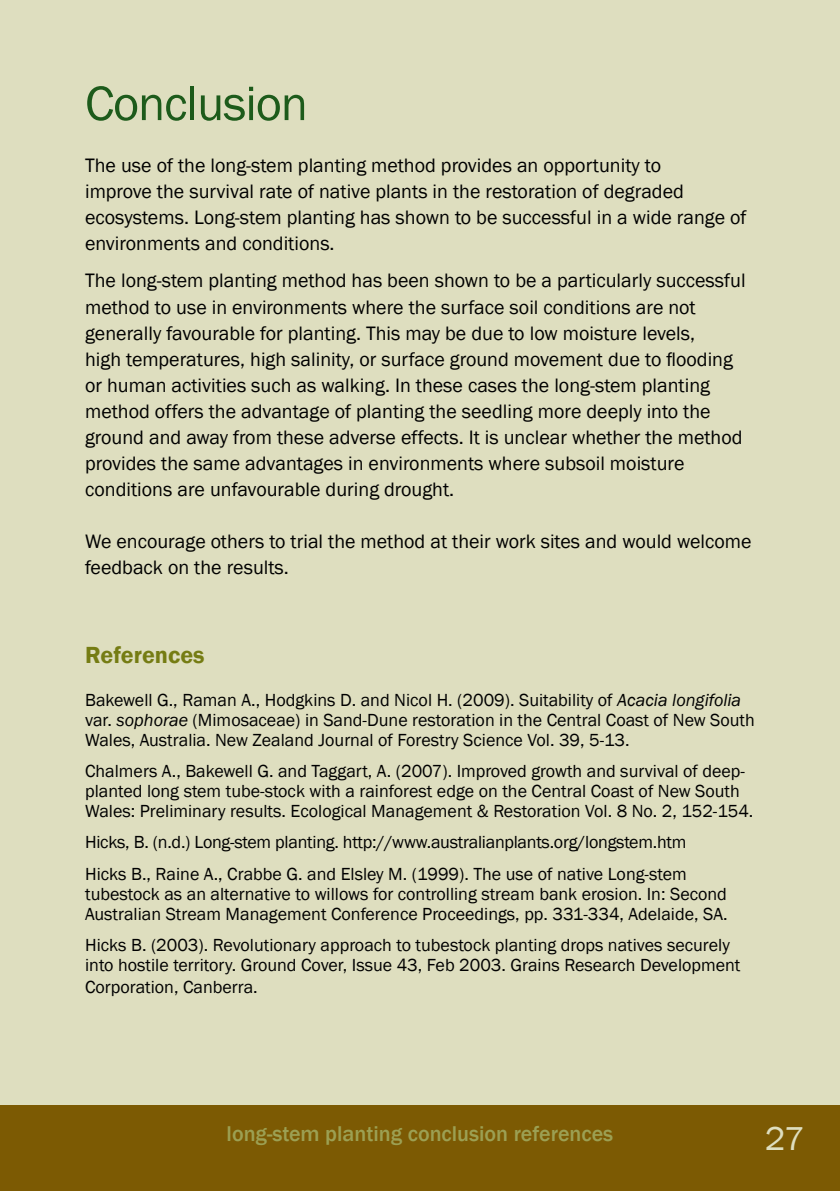
<style>
.page{position:relative;width:840px;height:1191px;background:#fff}
.page>*{position:absolute;margin:0;border:0;box-sizing:border-box;transform-origin:0 0}
.t1{font:50px "Franklin Gothic";letter-spacing:-.02em;color:#1d5b1b}
.t2{font:34px "Franklin Gothic";color:#dedebf;scale:1.04 1}
.t3{font:600 24px "Franklin Gothic";color:#757c13}
.t4{font:500 22px "Franklin Gothic";color:#9ca053}
.t5{font:20px/26px "Franklin Gothic";color:#000}
.t6{font:18px/20px "Franklin Gothic";color:#000}
.s1{font-style:italic}
</style>
<div class="page">
<div style="left:0;top:1106px;width:839px;height:85px;background:#7c5a03"></div>
<div style="left:0;top:0;width:839px;height:1105px;background:#dedebf"></div>
<h1 class="t1" style="left:85px;top:72px;width:224px">Conclusion</h1>
<p class="t5" style="left:85px;top:153px;width:662px">The use of the long-stem planting method provides an opportunity to<br>improve the survival rate of native plants in the restoration of degraded ecosystems. Long-stem planting has shown to be successful in a wide range of environments and conditions.</p>
<p class="t5" style="left:85px;top:268px;width:661px">The long-stem planting method has been shown to be a particularly successful method to use in environments where the surface soil conditions are not generally favourable for planting. This may be due to low moisture levels,<br>high temperatures, high salinity, or surface ground movement due to flooding or human activities such as walking. In these cases the long-stem planting method offers the advantage of planting the seedling more deeply into the ground and away from these adverse effects. It is unclear whether the method provides the same advantages in environments where subsoil moisture conditions are unfavourable during drought.</p>
<p class="t5" style="left:85px;top:528px;width:667px">We encourage others to trial the method at their work sites and would welcome feedback on the results.</p>
<h3 class="t3" style="left:85px;top:640px;width:121px">References</h3>
<p class="t6" style="left:85px;top:690px;width:670px">Bakewell G., Raman A., Hodgkins D. and Nicol H. (2009). Suitability of <span class="s1">Acacia longifolia </span>var. <span class="s1">sophorae</span> (Mimosaceae) in Sand-Dune restoration in the Central Coast of New South<br>Wales, Australia. New Zealand Journal of Forestry Science Vol. 39, 5-13.</p>
<p class="t6" style="left:85px;top:761px;width:669px">Chalmers A., Bakewell G. and Taggart, A. (2007). Improved growth and survival of deep&shy;planted long stem tube-stock with a rainforest edge on the Central Coast of New South<br>Wales: Preliminary results. Ecological Management &amp; Restoration Vol. 8 No. 2, 152-154.</p>
<p class="t6" style="left:85px;top:827px;width:602px;line-height:31.4px">Hicks, B. (n.d.) Long-stem planting. http://www.australianplants.org/longstem.htm<br>Hicks B., Raine A., Crabbe G. and Elsley M. (1999). The use of native Long-stem</p>
<p class="t6" style="left:85px;top:884px;width:643px">tubestock as an alternative to willows for controlling stream bank erosion. In: Second<br>Australian Stream Management Conference Proceedings, pp. 331-334, Adelaide, SA.</p>
<p class="t6" style="left:85px;top:935px;width:656px">Hicks B. (2003). Revolutionary approach to tubestock planting drops natives securely into hostile territory. Ground Cover, Issue 43, Feb 2003. Grains Research Development</p>
<p class="t6" style="left:85px;top:977px;width:174px">Corporation, Canberra.</p>
<p class="t4" style="left:226px;top:1120px;width:388px">long-stem planting conclusion references</p>
<h2 class="t2" style="left:764px;top:1117px;width:40px">27</h2>
</div>
